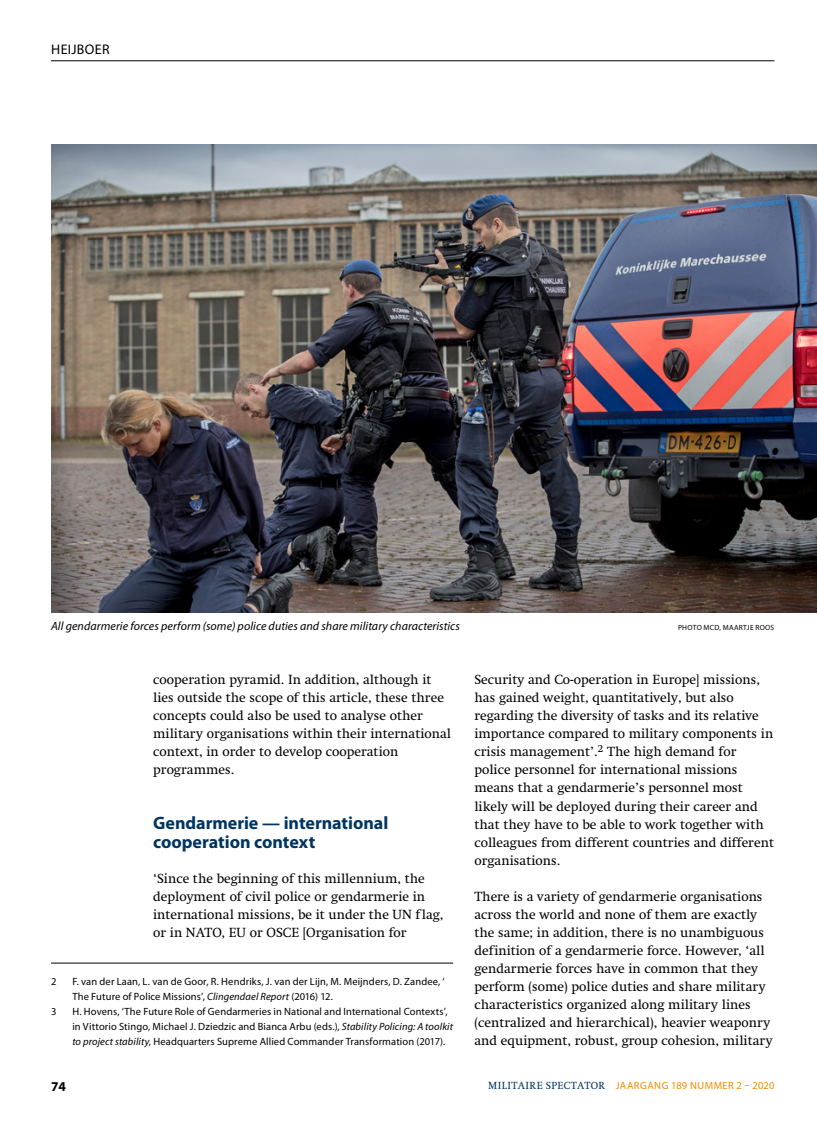
<style>
.page{position:relative;width:817px;height:1136px;background:#fff}
.page>*{position:absolute;margin:0;border:0;box-sizing:border-box;transform-origin:0 0}
.t1{font:700 18px/19.5px "Myriad Pro";letter-spacing:-.005em;color:#00355f}
.t2{font:13.95px "Myriad Pro";letter-spacing:.025em;color:#000}
.t3{font:13.5px/18px "Swift LT Std";color:#000}
.t4{font:700 13.5px "Myriad Pro";color:#000}
.t5{font:italic 12px "Myriad Pro";letter-spacing:.005em;color:#000}
.t6{font:10.5px/15px "Myriad Pro";letter-spacing:.015em;color:#000}
.t7{font:10.5px "Myriad Pro";letter-spacing:.045em;color:#f38a00}
.t8{font:7.5px "Myriad Pro";letter-spacing:.04em;color:#000}
.s1{font-style:italic}
.s2{font-family:"Swift LT Std";color:#00355f}
</style>
<div class="page">
<hr style="left:51px;top:60px;width:723px;height:1px;background:#000">
<hr style="left:51px;top:962px;width:402px;height:1px;background:#000">
<img style="left:51px;top:145px;width:765px;height:467px">
<p class="t2" style="left:51px;top:41px;width:52px">Heijboer</p>
<p class="t5" style="left:51px;top:619px;width:410px">All gendarmerie forces perform (some) police duties and share military characteristics</p>
<p class="t8" style="left:678px;top:623px;width:98px">PHOTO MCD, MAARTJE ROOS</p>
<p class="t3" style="left:153px;top:671px;width:299px">cooperation pyramid. In addition, although it lies outside the scope of this article, these three concepts could also be used to analyse other military organisations within their international context, in order to develop cooperation programmes.</p>
<h1 class="t1" style="left:153px;top:812px;width:236px">Gendarmerie — international cooperation context</h1>
<p class="t3" style="left:153px;top:869px;width:292px">‘Since the beginning of this millennium, the deployment of civil police or gendarmerie in international missions, be it under the UN flag, or in NATO, EU or OSCE [Organisation for</p>
<p class="t6" style="left:51px;top:973px;width:7px">2</p>
<p class="t6" style="left:72px;top:973px;width:374px">F. van der Laan, L. van de Goor, R. Hendriks, J. van der Lijn, M. Meijnders, D. Zandee, ‘<br>The Future of Police Missions’, <span class="s1">Clingendael Report</span> (2016) 12.</p>
<p class="t6" style="left:51px;top:1003px;width:7px">3</p>
<p class="t6" style="left:72px;top:1003px;width:382px">H. Hovens, ‘The Future Role of Gendarmeries in National and International Contexts’, in Vittorio Stingo, Michael J. Dziedzic and Bianca Arbu (eds.), <span class="s1">Stability Policing: A toolkit to project stability</span>, Headquarters Supreme Allied Commander Transformation (2017).</p>
<p class="t3" style="left:474px;top:671px;width:301px">Security and Co-operation in Europe] missions, has gained weight, quantitatively, but also regarding the diversity of tasks and its relative importance compared to military components in crisis management’.<sup>2</sup> The high demand for police personnel for international missions means that a gendarmerie’s personnel most likely will be deployed during their career and that they have to be able to work together with colleagues from different countries and different organisations.</p>
<p class="t3" style="left:474px;top:887px;width:300px">There is a variety of gendarmerie organisations across the world and none of them are exactly the same; in addition, there is no unambiguous definition of a gendarmerie force. However, ‘all gendarmerie forces have in common that they perform (some) police duties and share military characteristics organized along military lines (centralized and hierarchical), heavier weaponry and equipment, robust, group cohesion, military</p>
<p class="t4" style="left:51px;top:1077px;width:16px">74</p>
<p class="t7" style="left:488px;top:1078px;width:287px"><span class="s2">MILITAIRE SPECTATOR</span> JAARGANG 189 NUMMER 2 – 2020</p>
</div>
